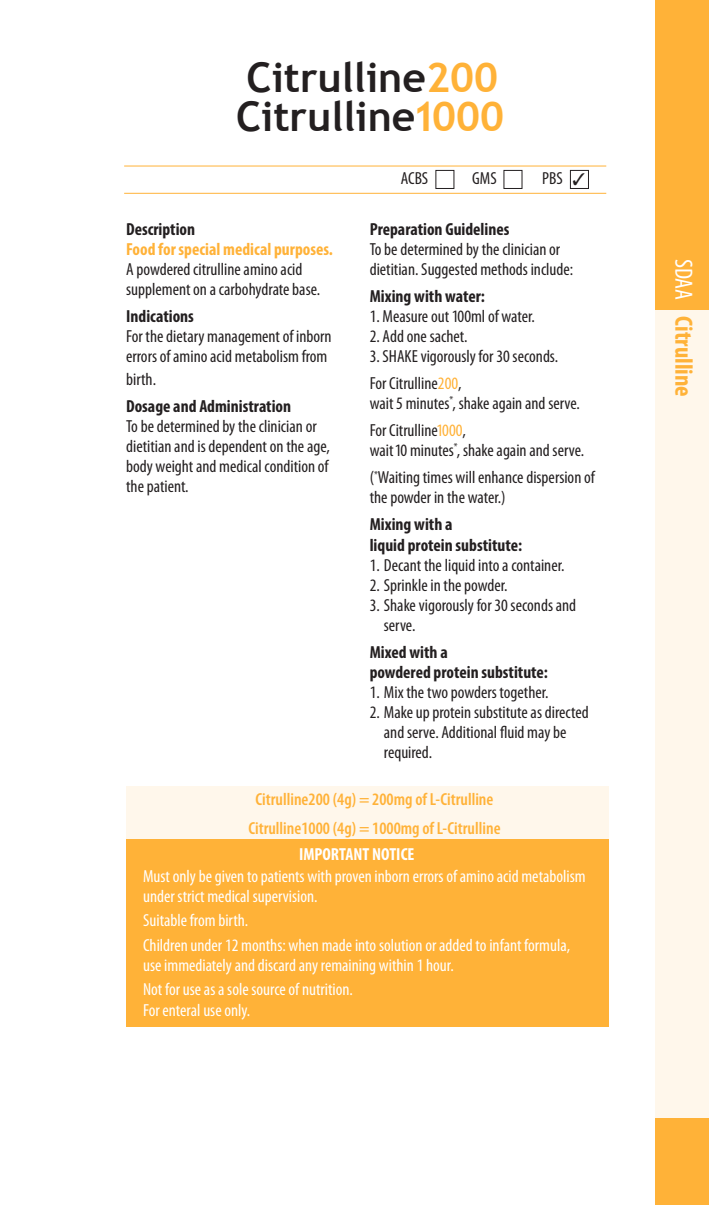
<style>
.page{position:relative;width:709px;height:1205px;background:#fff}
.page>*{position:absolute;margin:0;border:0;box-sizing:border-box;transform-origin:0 0}
.t1{font:700 41px "Trebuchet MS";color:#231f20}
.t2{font:700 condensed 25px "Myriad Pro";color:#ffb238}
.t3{font:condensed 17.5px/20px "Myriad Pro";color:#231f20}
.t4{font:condensed 17.5px/20px "Myriad Pro";color:#fff}
.t5{font:700 condensed 17.5px/20px "Myriad Pro";color:#231f20}
.t6{font:600 condensed 17.5px "Myriad Pro";color:#ffb238}
.t7{font:700 condensed 17.5px "Myriad Pro";color:#fff}
.s1{color:#ffb238}
.s2{font-weight:700}
.s3{font-weight:700;color:#ffb238}
.s4{font-weight:400;color:#fff}
</style>
<div class="page">
<div style="left:655px;top:305px;width:54px;height:839px;background:#fff7eb"></div>
<div style="left:655px;top:1118px;width:54px;height:87px;background:#ffb238"></div>
<div style="left:655px;top:0;width:54px;height:310px;background:#ffb238"></div>
<div style="left:126px;top:786px;width:482px;height:52px;background:#fff7eb"></div>
<div style="left:126px;top:839px;width:482px;height:188px;background:#ffb238"></div>
<div style="left:435px;top:170px;width:19px;height:19px;border:1px solid #231f20"></div>
<div style="left:503px;top:170px;width:19px;height:19px;border:1px solid #231f20"></div>
<div style="left:570px;top:170px;width:19px;height:19px;border:1px solid #231f20"></div>
<hr style="left:124px;top:193px;width:482px;height:1px;background:#ffb238">
<hr style="left:124px;top:166px;width:482px;height:1px;background:#ffb238">
<p class="t1" style="left:246px;top:52px;width:253px">Citrulline<span class="s1">200</span></p>
<p class="t1" style="left:236px;top:90px;width:269px">Citrulline<span class="s1">1000</span></p>
<p class="t3" style="left:401px;top:168px;width:29px">ACBS</p>
<p class="t3" style="left:472px;top:168px;width:26px">GMS</p>
<p class="t3" style="left:542px;top:168px;width:22px">PBS</p>
<p class="t3" style="left:370px;top:219px;width:205px"><span class="s2">Preparation Guidelines<br></span>To be determined by the clinician or dietitian. Suggested methods include:</p>
<p class="t5" style="left:370px;top:286px;width:117px">Mixing with water:</p>
<p class="t3" style="left:370px;top:306px;width:167px">1. Measure out 100ml of water.</p>
<p class="t3" style="left:370px;top:326px;width:99px">2. Add one sachet.</p>
<p class="t3" style="left:370px;top:346px;width:190px">3. SHAKE vigorously for 30 seconds.</p>
<p class="t3" style="left:370px;top:373px;width:212px">For Citrulline<span class="s1">200</span>,<br>wait 5 minutes<sup>*</sup>, shake again and serve.</p>
<p class="t3" style="left:370px;top:420px;width:216px">For Citrulline<span class="s1">1000</span>,<br>wait 10 minutes<sup>*</sup>, shake again and serve.</p>
<p class="t3" style="left:370px;top:467px;width:227px">(<sup>*</sup>Waiting times will enhance dispersion of the powder in the water.)</p>
<p class="t5" style="left:370px;top:514px;width:154px">Mixing with a<br>liquid protein substitute:</p>
<p class="t3" style="left:370px;top:554px;width:196px">1. Decant the liquid into a container.</p>
<p class="t3" style="left:370px;top:574px;width:139px">2. Sprinkle in the powder.</p>
<p class="t3" style="left:384px;top:594px;width:194px;text-indent:-14px">3. Shake vigorously for 30 seconds and serve.</p>
<p class="t5" style="left:370px;top:641px;width:180px">Mixed with a<br>powdered protein substitute:</p>
<p class="t3" style="left:370px;top:681px;width:180px">1. Mix the two powders together.</p>
<p class="t3" style="left:384px;top:701px;width:206px;text-indent:-14px">2. Make up protein substitute as directed and serve. Additional fluid may be required.</p>
<p class="t6" style="left:255px;top:789px;width:239px">Citrulline200 (4g) = 200mg of L-Citrulline</p>
<p class="t6" style="left:248px;top:817px;width:254px">Citrulline1000 (4g) = 1000mg of L-Citrulline</p>
<p class="t3" style="left:126px;top:219px;width:208px"><span class="s2">Description<br></span><span class="s3">Food for special medical purposes.<br></span>A powdered citrulline amino acid supplement on a carbohydrate base.</p>
<p class="t3" style="left:126px;top:306px;width:207px"><span class="s2">Indications<br></span>For the dietary management of inborn errors of amino acid metabolism from</p>
<p class="t3" style="left:126px;top:369px;width:31px">birth.</p>
<p class="t3" style="left:126px;top:396px;width:205px"><span class="s2">Dosage and Administration<br></span>To be determined by the clinician or dietitian and is dependent on the age, body weight and medical condition of the patient.</p>
<p class="t7" style="left:299px;top:843px;width:117px">IMPORTANT NOTICE</p>
<p class="t4" style="left:143px;top:866px;width:444px">Must only be given to patients with proven inborn errors of amino acid metabolism under strict medical supervision.</p>
<p class="t4" style="left:143px;top:907px;width:428px;line-height:25px">Suitable from birth.<br>Children under 12 months: when made into solution or added to infant formula,</p>
<p class="t4" style="left:143px;top:955px;width:312px">use immediately and discard any remaining within 1 hour.</p>
<p class="t4" style="left:143px;top:978px;width:211px">Not for use as a sole source of nutrition.</p>
<p class="t4" style="left:143px;top:999px;width:109px">For enteral use only.</p>
<p class="t2" style="left:699px;top:259px;width:139px;rotate:90deg"><span class="s4">SDAA</span> Citrulline</p>
</div>
